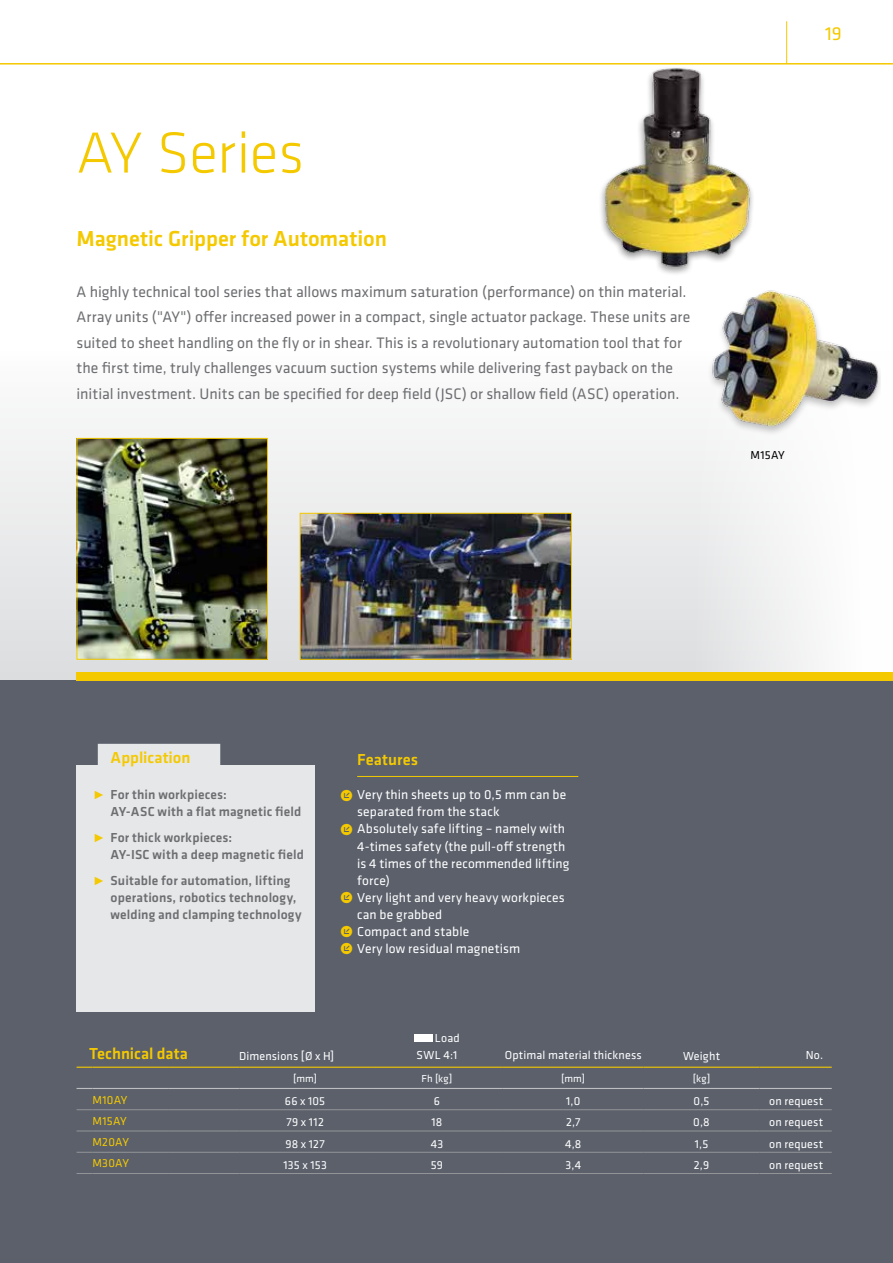
<style>
.page{position:relative;width:893px;height:1263px;background:#fff}
.page>*{position:absolute;margin:0;border:0;box-sizing:border-box;transform-origin:0 0}
.t1{font:300 60px "Klavika";letter-spacing:-.01em;color:#f4c900}
.t2{font:500 22.5px "Klavika";letter-spacing:-.005em;color:#f4c900}
.t3{font:19.5px "Klavika";color:#f4c900}
.t4{font:500 16.5px "Klavika";color:#f4c900}
.t5{font:15.75px/25.5px "Klavika";color:#6d6e71}
.t6{font:13.5px "Klavika";letter-spacing:.01em;color:#fff}
.t7{font:500 13.5px/17px "Klavika";letter-spacing:.01em;color:#6d6e71}
.t8{font:12px/16.5px "Klavika";letter-spacing:.015em;color:#fff;text-align:right}
.t9{font:12px "Klavika";letter-spacing:.025em;color:#f4c900}
.t10{font:12px "Klavika";letter-spacing:.02em;color:#000}
.t11{font:10.5px "Klavika";letter-spacing:.02em;color:#fff}
.s1{font-size:16.5px;color:#f4c900}
</style>
<div class="page">
<svg style="left:0;top:376px;width:881px;height:304px"></svg>
<div style="left:0;top:680px;width:893px;height:583px;background:#5b606b"></div>
<div style="left:77px;top:672px;width:816px;height:8px;background:#f4c900"></div>
<hr style="left:0;top:63px;width:893px;height:2px;background:#f4c900">
<hr style="left:786px;top:21px;width:1px;height:43px;background:#f4c900">
<div style="left:77px;top:765px;width:238px;height:247px;background:#e6e7e8"></div>
<div style="left:0;top:376px;width:49px;height:58px;background:#f6f7f7"></div>
<img style="left:565px;top:52px;width:231px;height:219px">
<img style="left:680px;top:213px;width:200px;height:269px">
<img style="left:79px;top:440px;width:187px;height:218px">
<div style="left:77px;top:438px;width:191px;height:222px;border:1px solid #f4c900"></div>
<img style="left:302px;top:515px;width:268px;height:143px">
<div style="left:300px;top:513px;width:272px;height:147px;border:1px solid #f4c900"></div>
<div style="left:98px;top:744px;width:122px;height:24px;background:#e6e7e8"></div>
<hr style="left:357px;top:776px;width:221px;height:1px;background:#f4c900">
<svg style="left:77px;top:1109px;width:15px;height:1px"></svg>
<hr style="left:92px;top:1109px;width:77px;height:1px;background:#939598">
<hr style="left:169px;top:1109px;width:70px;height:1px;background:#939598">
<hr style="left:239px;top:1109px;width:132px;height:1px;background:#939598">
<hr style="left:371px;top:1109px;width:132px;height:1px;background:#939598">
<hr style="left:503px;top:1109px;width:141px;height:1px;background:#939598">
<hr style="left:644px;top:1109px;width:115px;height:1px;background:#939598">
<hr style="left:759px;top:1109px;width:73px;height:1px;background:#939598">
<hr style="left:239px;top:1130px;width:132px;height:1px;background:#939598">
<hr style="left:371px;top:1130px;width:132px;height:1px;background:#939598">
<hr style="left:503px;top:1130px;width:141px;height:1px;background:#939598">
<hr style="left:644px;top:1130px;width:115px;height:1px;background:#939598">
<hr style="left:759px;top:1130px;width:73px;height:1px;background:#939598">
<hr style="left:239px;top:1152px;width:132px;height:1px;background:#939598">
<hr style="left:371px;top:1152px;width:132px;height:1px;background:#939598">
<hr style="left:503px;top:1152px;width:141px;height:1px;background:#939598">
<hr style="left:644px;top:1152px;width:115px;height:1px;background:#939598">
<hr style="left:759px;top:1152px;width:73px;height:1px;background:#939598">
<hr style="left:239px;top:1173px;width:132px;height:1px;background:#939598">
<hr style="left:371px;top:1173px;width:132px;height:1px;background:#939598">
<hr style="left:503px;top:1173px;width:141px;height:1px;background:#939598">
<hr style="left:644px;top:1173px;width:115px;height:1px;background:#939598">
<hr style="left:759px;top:1173px;width:73px;height:1px;background:#939598">
<svg style="left:77px;top:1130px;width:15px;height:1px"></svg>
<hr style="left:92px;top:1130px;width:77px;height:1px;background:#939598">
<hr style="left:169px;top:1130px;width:70px;height:1px;background:#939598">
<svg style="left:77px;top:1152px;width:15px;height:1px"></svg>
<hr style="left:92px;top:1152px;width:77px;height:1px;background:#939598">
<hr style="left:169px;top:1152px;width:70px;height:1px;background:#939598">
<svg style="left:77px;top:1173px;width:15px;height:1px"></svg>
<hr style="left:92px;top:1173px;width:77px;height:1px;background:#939598">
<hr style="left:169px;top:1173px;width:70px;height:1px;background:#939598">
<svg style="left:77px;top:1088px;width:15px;height:1px"></svg>
<hr style="left:92px;top:1088px;width:77px;height:1px;background:#bcbec0">
<hr style="left:169px;top:1088px;width:70px;height:1px;background:#bcbec0">
<hr style="left:239px;top:1088px;width:132px;height:1px;background:#bcbec0">
<hr style="left:371px;top:1088px;width:132px;height:1px;background:#bcbec0">
<hr style="left:503px;top:1088px;width:141px;height:1px;background:#bcbec0">
<hr style="left:644px;top:1088px;width:115px;height:1px;background:#bcbec0">
<hr style="left:759px;top:1088px;width:73px;height:1px;background:#bcbec0">
<svg style="left:77px;top:1067px;width:15px;height:1px"></svg>
<hr style="left:92px;top:1067px;width:77px;height:1px;background:#f4c900">
<hr style="left:169px;top:1067px;width:70px;height:1px;background:#f4c900">
<hr style="left:239px;top:1067px;width:132px;height:1px;background:#f4c900">
<hr style="left:371px;top:1067px;width:132px;height:1px;background:#f4c900">
<hr style="left:503px;top:1067px;width:141px;height:1px;background:#f4c900">
<hr style="left:644px;top:1067px;width:115px;height:1px;background:#f4c900">
<hr style="left:759px;top:1067px;width:73px;height:1px;background:#f4c900">
<div style="left:414px;top:1034px;width:18px;height:8px;background:#fff"></div>
<h1 class="t1" style="left:77px;top:120px;width:229px">AY Series</h1>
<h2 class="t2" style="left:77px;top:226px;width:312px">Magnetic Gripper for Automation</h2>
<p class="t5" style="left:77px;top:279px;width:615px">A highly technical tool series that allows maximum saturation (performance) on thin material.<br>Array units ("AY") offer increased power in a compact, single actuator package. These units are suited to sheet handling on the fly or in shear. This is a revolutionary automation tool that for the first time, truly challenges vacuum suction systems while delivering fast payback on the initial investment. Units can be specified for deep field (JSC) or shallow field (ASC) operation.</p>
<p class="t3" style="left:825px;top:23px;width:18px">19</p>
<p class="t10" style="left:750px;top:449px;width:36px">M15AY</p>
<p class="t4" style="left:111px;top:748px;width:81px">Application</p>
<p class="t7" style="left:111px;top:787px;width:192px;text-indent:-17px"><span class="s1">˭</span> For thin workpieces:<br>AY-ASC with a flat magnetic field</p>
<p class="t7" style="left:111px;top:829px;width:195px;text-indent:-17px"><span class="s1">˭</span> For thick workpieces:<br>AY-ISC with a deep magnetic field</p>
<p class="t7" style="left:111px;top:872px;width:193px;text-indent:-17px"><span class="s1">˭</span> Suitable for automation, lifting operations, robotics technology, welding and clamping technology</p>
<p class="t4" style="left:357px;top:751px;width:63px">Features</p>
<p class="t6" style="left:340px;top:788px;width:228px"><span class="s1">ˠ</span> Very thin sheets up to 0,5 mm can be</p>
<p class="t6" style="left:357px;top:805px;width:144px">separated from the stack</p>
<p class="t6" style="left:340px;top:822px;width:226px"><span class="s1">ˠ</span> Absolutely safe lifting – namely with</p>
<p class="t6" style="left:357px;top:839px;width:209px">4-times safety (the pull-off strength</p>
<p class="t6" style="left:357px;top:856px;width:214px">is 4 times of the recommended lifting</p>
<p class="t6" style="left:357px;top:873px;width:34px">force)</p>
<p class="t6" style="left:340px;top:890px;width:226px"><span class="s1">ˠ</span> Very light and very heavy workpieces</p>
<p class="t6" style="left:357px;top:907px;width:86px">can be grabbed</p>
<p class="t6" style="left:340px;top:924px;width:131px"><span class="s1">ˠ</span> Compact and stable</p>
<p class="t6" style="left:340px;top:941px;width:182px"><span class="s1">ˠ</span> Very low residual magnetism</p>
<p class="t4" style="left:89px;top:1044px;width:100px">Technical data</p>
<p class="t8" style="left:239px;top:1048px;width:97px">Dimensions [Ø x H]</p>
<p class="t8" style="left:417px;top:1030px;width:45px">Load<br>SWL 4:1</p>
<p class="t8" style="left:505px;top:1047px;width:138px">Optimal material thickness</p>
<p class="t8" style="left:683px;top:1048px;width:39px">Weight</p>
<p class="t8" style="left:806px;top:1047px;width:19px">No.</p>
<p class="t11" style="left:293px;top:1073px;width:25px">[mm]</p>
<p class="t11" style="left:421px;top:1073px;width:33px">Fh [kg]</p>
<p class="t11" style="left:561px;top:1073px;width:25px">[mm]</p>
<p class="t11" style="left:693px;top:1073px;width:19px">[kg]</p>
<p class="t9" style="left:92px;top:1093px;width:36px">M10AY</p>
<p class="t8" style="left:285px;top:1093px;width:42px">66 x 105</p>
<p class="t8" style="left:434px;top:1093px;width:8px">6</p>
<p class="t8" style="left:566px;top:1093px;width:16px">1,0</p>
<p class="t8" style="left:693px;top:1093px;width:17px">0,5</p>
<p class="t8" style="left:769px;top:1093px;width:56px">on request</p>
<p class="t9" style="left:92px;top:1114px;width:36px">M15AY</p>
<p class="t8" style="left:286px;top:1114px;width:39px">79 x 112</p>
<p class="t8" style="left:431px;top:1114px;width:12px">18</p>
<p class="t8" style="left:566px;top:1114px;width:16px">2,7</p>
<p class="t8" style="left:693px;top:1114px;width:18px">0,8</p>
<p class="t8" style="left:769px;top:1114px;width:56px">on request</p>
<p class="t9" style="left:92px;top:1135px;width:38px">M20AY</p>
<p class="t8" style="left:285px;top:1135px;width:41px">98 x 127</p>
<p class="t8" style="left:431px;top:1135px;width:14px">43</p>
<p class="t8" style="left:565px;top:1135px;width:18px">4,8</p>
<p class="t8" style="left:695px;top:1135px;width:15px">1,5</p>
<p class="t8" style="left:769px;top:1135px;width:56px">on request</p>
<p class="t9" style="left:92px;top:1157px;width:38px">M30AY</p>
<p class="t8" style="left:283px;top:1157px;width:45px">135 x 153</p>
<p class="t8" style="left:431px;top:1157px;width:14px">59</p>
<p class="t8" style="left:565px;top:1157px;width:17px">3,4</p>
<p class="t8" style="left:694px;top:1157px;width:17px">2,9</p>
<p class="t8" style="left:769px;top:1157px;width:56px">on request</p>
</div>
